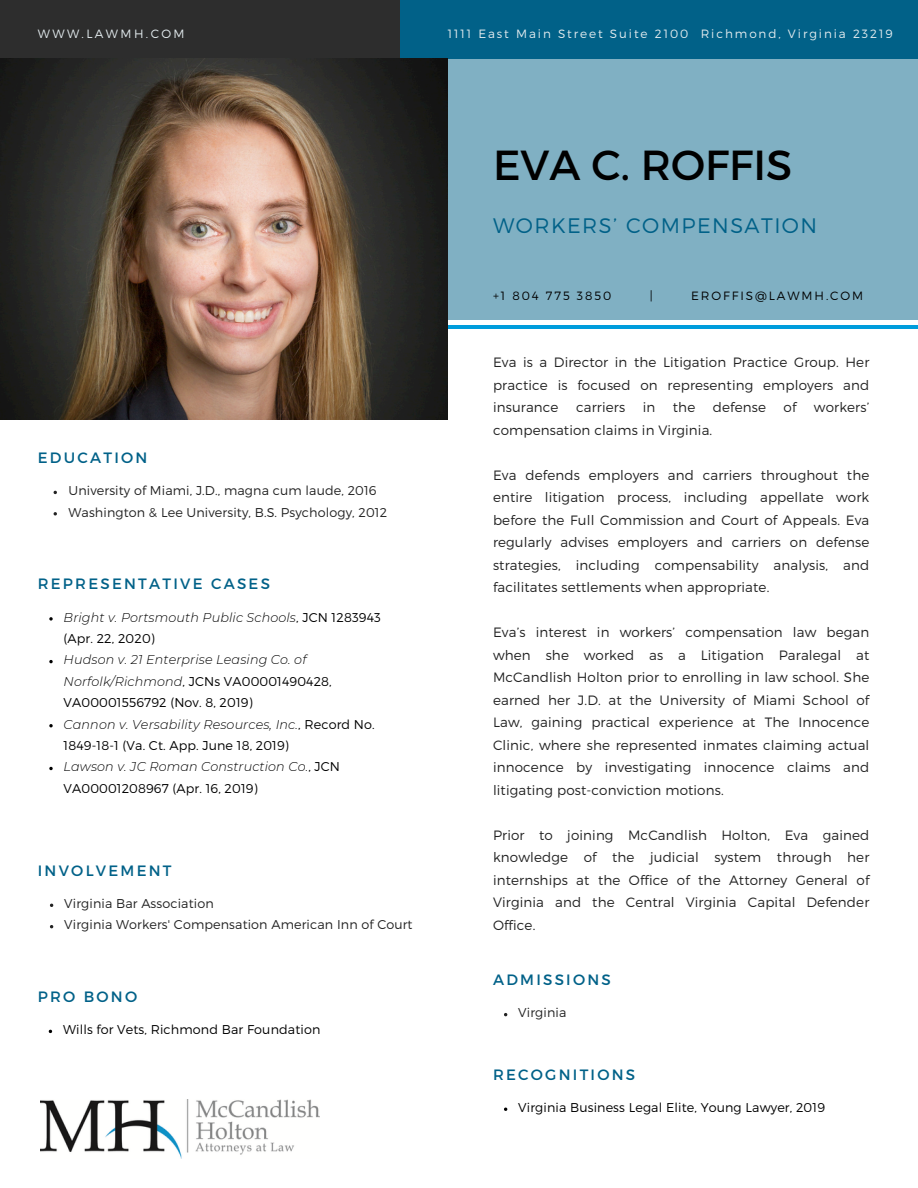
<style>
.page{position:relative;width:918px;height:1188px;background:#fff}
.page>*{position:absolute;margin:0;border:0;box-sizing:border-box;transform-origin:0 0}
.t1{font:42px "Montserrat";color:#000}
.t2{font:300 21px "Montserrat";letter-spacing:.07em;color:#016188}
.t3{font:15px "Montserrat";letter-spacing:.15em;color:#016188}
.t4{font:300 13.5px/22.5px "Montserrat";letter-spacing:.01em;color:#222;text-align:justify}
.t5{font:italic 300 12.75px/21.3px "Montserrat";letter-spacing:.01em;color:#000}
.t6{font:300 12.75px "Montserrat";letter-spacing:.01em;color:#222}
.t7{font:300 12.75px/21.3px "Montserrat";letter-spacing:.01em;color:#000}
.t8{font:300 12px "Montserrat";letter-spacing:.16em;color:#e4ecef}
.t9{font:300 12px "Montserrat";letter-spacing:.16em;color:#000}
.t10{font:300 12px "Montserrat";letter-spacing:.2em;color:#e4ecef}
.s1{font-style:normal}
.s2{font-style:italic}
</style>
<div class="page">
<div style="left:0;top:59px;width:918px;height:261px;background:#80b0c3"></div>
<div style="left:0;top:0;width:401px;height:60px;background:#2d2d2d"></div>
<div style="left:401px;top:0;width:517px;height:59px;background:#016188"></div>
<img style="left:41px;top:1100px;width:279px;height:58px">
<hr style="left:445px;top:325px;width:473px;height:4px;background:#009ddc">
<img style="left:0;top:59px;width:448px;height:361px">
<svg style="left:49px;top:617px;width:4px;height:4px"></svg>
<svg style="left:49px;top:660px;width:4px;height:3px"></svg>
<svg style="left:49px;top:724px;width:4px;height:3px"></svg>
<svg style="left:49px;top:767px;width:4px;height:3px"></svg>
<h5 class="t10" style="left:38px;top:26px;width:148px">WWW.LAWMH.COM</h5>
<p class="t8" style="left:448px;top:26px;width:446px">1111 East Main Street Suite 2100 Richmond, Virginia 23219</p>
<h2 class="t1" style="left:493px;top:138px;width:301px">EVA C. ROFFIS</h2>
<h5 class="t2" style="left:493px;top:212px;width:326px">WORKERS’ COMPENSATION</h5>
<h4 class="t3" style="left:38px;top:448px;width:111px">EDUCATION</h4>
<h4 class="t6" style="left:68px;top:482px;width:310px">University of Miami, J.D., magna cum laude, 2016</h4>
<h4 class="t6" style="left:68px;top:504px;width:320px">Washington &amp; Lee University, B.S. Psychology, 2012</h4>
<p class="t3" style="left:38px;top:574px;width:234px">REPRESENTATIVE CASES</p>
<p class="t5" style="left:64px;top:606px;width:319px">Bright v. Portsmouth Public Schools<span class="s1">, JCN 1283943 (Apr. 22, 2020)</span></p>
<p class="t5" style="left:64px;top:649px;width:270px">Hudson v. 21 Enterprise Leasing Co. of<br>Norfolk/Richmond<span class="s1">, JCNs VA00001490428,<br>VA00001556792 (Nov. 8, 2019)</span></p>
<p class="t7" style="left:64px;top:713px;width:313px"><span class="s2">Cannon v. Versability Resources, Inc.</span>, Record No.<br>1849-18-1 (Va. Ct. App. June 18, 2019)</p>
<h3 class="t5" style="left:64px;top:756px;width:278px">Lawson v. JC Roman Construction Co.<span class="s1">, JCN<br>VA00001208967 (Apr. 16, 2019)</span></h3>
<h3 class="t3" style="left:38px;top:861px;width:135px">INVOLVEMENT</h3>
<p class="t6" style="left:64px;top:895px;width:151px">Virginia Bar Association</p>
<p class="t6" style="left:64px;top:917px;width:350px">Virginia Workers' Compensation American Inn of Court</p>
<h3 class="t3" style="left:38px;top:987px;width:101px">PRO BONO</h3>
<p class="t7" style="left:63px;top:1018px;width:259px">Wills for Vets, Richmond Bar Foundation</p>
<h3 class="t9" style="left:493px;top:288px;width:120px">+1 804 775 3850</h3>
<h3 class="t9" style="left:650px;top:288px;width:4px">|</h3>
<h3 class="t9" style="left:691px;top:288px;width:174px">EROFFIS@LAWMH.COM</h3>
<h4 class="t4" style="left:493px;top:350px;width:378px">Eva is a Director in the Litigation Practice Group. Her practice is focused on representing employers and insurance</h4>
<h4 class="t4" style="left:576px;top:395px;width:51px">carriers</h4>
<h4 class="t4" style="left:643px;top:395px;width:14px">in</h4>
<h4 class="t4" style="left:673px;top:395px;width:24px">the</h4>
<h4 class="t4" style="left:713px;top:395px;width:55px">defense</h4>
<h4 class="t4" style="left:784px;top:395px;width:14px">of</h4>
<h4 class="t4" style="left:814px;top:395px;width:57px">workers’</h4>
<h4 class="t4" style="left:493px;top:418px;width:221px">compensation claims in Virginia.</h4>
<h3 class="t4" style="left:493px;top:463px;width:378px">Eva defends employers and carriers throughout the entire litigation process, including appellate work before the Full Commission and Court of Appeals. Eva regularly advises employers and carriers on defense strategies, including compensability analysis, and facilitates settlements when appropriate.</h3>
<p class="t4" style="left:493px;top:620px;width:378px">Eva’s interest in workers’ compensation law began when she worked as a Litigation Paralegal at McCandlish Holton prior to enrolling in law school. She earned her J.D. at the University of Miami School of Law, gaining practical experience at The Innocence Clinic, where she represented inmates claiming actual innocence by investigating innocence claims and litigating post-conviction motions.</p>
<p class="t4" style="left:493px;top:823px;width:378px">Prior to joining McCandlish Holton, Eva gained knowledge of the judicial system through her internships at the Office of the Attorney General of Virginia and the Central Virginia Capital Defender Office.</p>
<p class="t3" style="left:493px;top:970px;width:119px">ADMISSIONS</p>
<p class="t6" style="left:518px;top:1005px;width:50px">Virginia</p>
<h3 class="t3" style="left:493px;top:1065px;width:144px">RECOGNITIONS</h3>
<p class="t7" style="left:518px;top:1096px;width:308px">Virginia Business Legal Elite, Young Lawyer, 2019</p>
</div>
